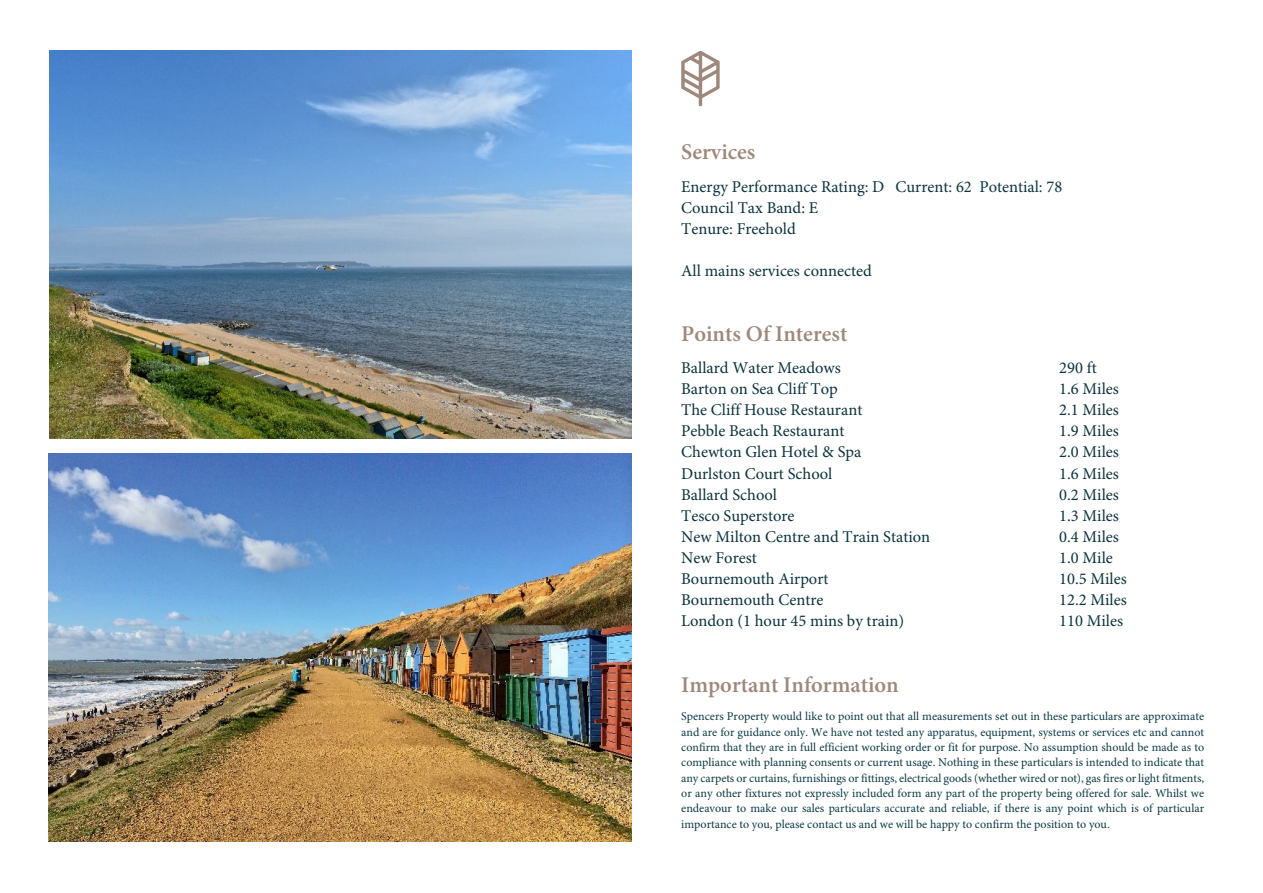
<style>
.page{position:relative;width:1263px;height:893px;background:#fff}
.page>*{position:absolute;margin:0;border:0;box-sizing:border-box;transform-origin:0 0}
.t1{font:600 22.5px "Minion Pro";color:#9e887b}
.t2{font:16.5px/21.1px "Minion Pro";color:#0b333d}
.t3{font:12px/15.3px "Minion Pro";color:#0b3a46;text-align:justify}
</style>
<div class="page">
<img style="left:49px;top:50px;width:582px;height:389px">
<img style="left:49px;top:454px;width:583px;height:388px">
<svg style="left:681px;top:51px;width:39px;height:55px"></svg>
<h1 class="t1" style="left:681px;top:143px;width:76px">Services</h1>
<h2 class="t2" style="left:681px;top:177px;width:382px">Energy Performance Rating: D Current: 62 Potential: 78<br>Council Tax Band: E<br>Tenure: Freehold</h2>
<h2 class="t2" style="left:681px;top:262px;width:192px">All mains services connected</h2>
<h1 class="t1" style="left:681px;top:324px;width:168px">Points Of Interest</h1>
<h2 class="t2" style="left:681px;top:359px;width:161px">Ballard Water Meadows</h2>
<h2 class="t2" style="left:1059px;top:359px;width:39px">290 ft</h2>
<h2 class="t2" style="left:681px;top:380px;width:158px">Barton on Sea Cliff Top</h2>
<h2 class="t2" style="left:1059px;top:380px;width:61px">1.6 Miles</h2>
<h2 class="t2" style="left:681px;top:401px;width:183px">The Cliff House Restaurant</h2>
<h2 class="t2" style="left:1059px;top:401px;width:61px">2.1 Miles</h2>
<h2 class="t2" style="left:681px;top:422px;width:165px">Pebble Beach Restaurant</h2>
<h2 class="t2" style="left:1059px;top:422px;width:61px">1.9 Miles</h2>
<h2 class="t2" style="left:681px;top:443px;width:182px">Chewton Glen Hotel &amp; Spa</h2>
<h2 class="t2" style="left:1059px;top:443px;width:61px">2.0 Miles</h2>
<h2 class="t2" style="left:681px;top:464px;width:153px">Durlston Court School</h2>
<h2 class="t2" style="left:1059px;top:464px;width:61px">1.6 Miles</h2>
<h2 class="t2" style="left:681px;top:485px;width:97px">Ballard School</h2>
<h2 class="t2" style="left:1059px;top:485px;width:61px">0.2 Miles</h2>
<h2 class="t2" style="left:681px;top:506px;width:115px">Tesco Superstore</h2>
<h2 class="t2" style="left:1059px;top:506px;width:61px">1.3 Miles</h2>
<h2 class="t2" style="left:681px;top:527px;width:250px">New Milton Centre and Train Station</h2>
<h2 class="t2" style="left:1059px;top:527px;width:61px">0.4 Miles</h2>
<h2 class="t2" style="left:681px;top:549px;width:77px">New Forest</h2>
<h2 class="t2" style="left:1059px;top:549px;width:55px">1.0 Mile</h2>
<h2 class="t2" style="left:681px;top:570px;width:149px">Bournemouth Airport</h2>
<h2 class="t2" style="left:1059px;top:570px;width:69px">10.5 Miles</h2>
<h2 class="t2" style="left:681px;top:591px;width:144px">Bournemouth Centre</h2>
<h2 class="t2" style="left:1059px;top:591px;width:69px">12.2 Miles</h2>
<h2 class="t2" style="left:681px;top:612px;width:224px">London (1 hour 45 mins by train)</h2>
<h2 class="t2" style="left:1059px;top:612px;width:65px">110 Miles</h2>
<h1 class="t1" style="left:681px;top:676px;width:219px">Important Information</h1>
<p class="t3" style="left:681px;top:710px;width:524px">Spencers Property would like to point out that all measurements set out in these particulars are approximate and are for guidance only. We have not tested any apparatus, equipment, systems or services etc and cannot confirm that they are in full efficient working order or fit for purpose. No assumption should be made as to compliance with planning consents or current usage. Nothing in these particulars is intended to indicate that any carpets or curtains, furnishings or fittings, electrical goods (whether wired or not), gas fires or light fitments, or any other fixtures not expressly included form any part of the property being offered for sale. Whilst we endeavour to make our sales particulars accurate and reliable, if there is any point which is of particular importance to you, please contact us and we will be happy to confirm the position to you.</p>
</div>
